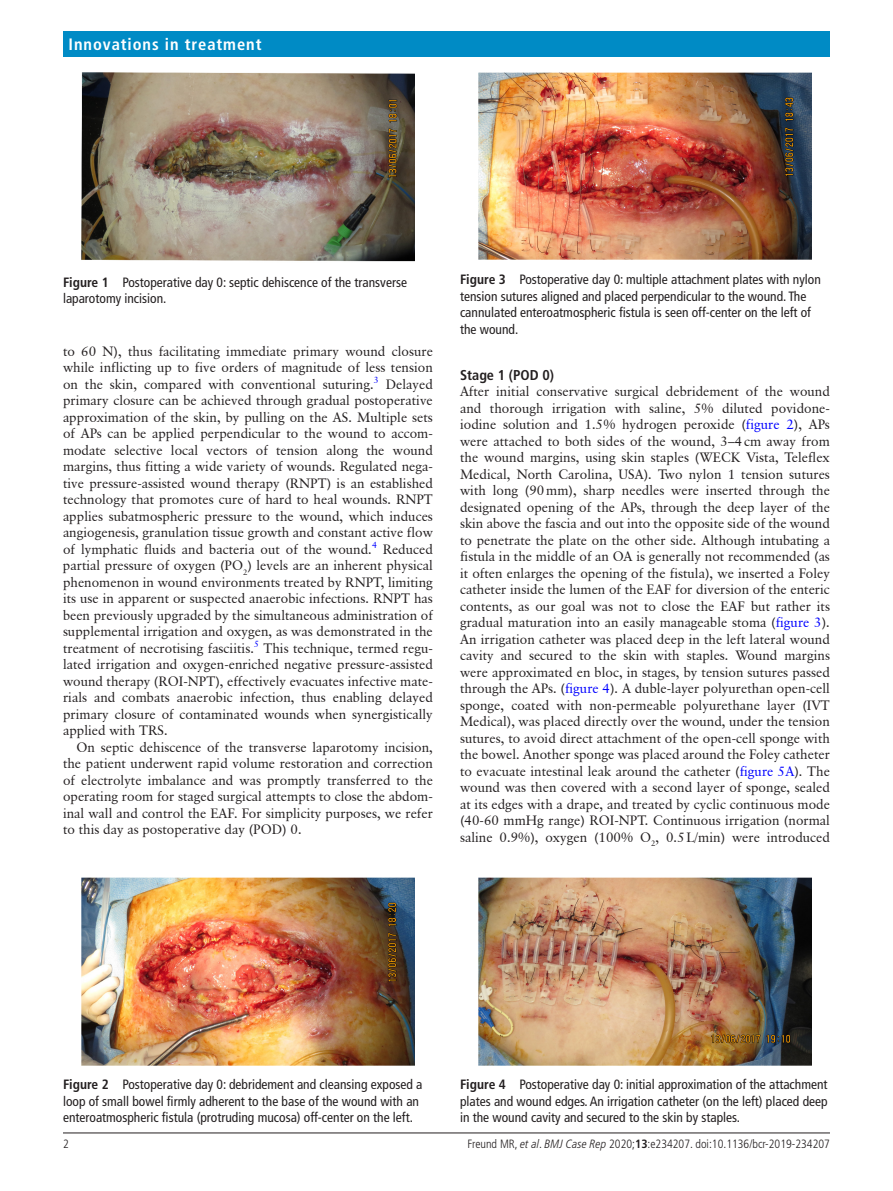
<style>
.page{position:relative;width:893px;height:1191px;background:#fff}
.page>*{position:absolute;margin:0;border:0;box-sizing:border-box;transform-origin:0 0}
.t1{font:700 condensed 16.5px "Frutiger LT Pro";letter-spacing:.055em;color:#fff}
.t2{font:700 condensed 14.25px "Frutiger LT Pro";color:#231f20}
.t3{font:13.5px/16.5px "Classical Garamond BT";color:#231f20;text-align:justify}
.t4{font:condensed 13.5px/16.5px "Frutiger LT Pro";color:#231f20}
.t5{font:300 condensed 12px "Frutiger LT Pro";color:#231f20}
.s1{font-weight:700}
.s2{color:#00f}
.s3{font-style:italic}
</style>
<div class="page">
<hr style="left:63px;top:1132px;width:767px;height:1px;background:#231f20">
<div style="left:63px;top:31px;width:767px;height:25px;background:#008bc5"></div>
<img style="left:81px;top:72px;width:333px;height:190px">
<img style="left:81px;top:877px;width:333px;height:188px">
<img style="left:479px;top:72px;width:332px;height:188px">
<img style="left:479px;top:877px;width:332px;height:188px">
<p class="t1" style="left:69px;top:34px;width:194px">Innovations in treatment</p>
<p class="t4" style="left:63px;top:274px;width:345px"><span class="s1">Figure 1</span> Postoperative day 0: septic dehiscence of the transverse laparotomy incision.</p>
<p class="t3" style="left:63px;top:343px;width:371px">to 60 N), thus facilitating immediate primary wound closure while inflicting up to five orders of magnitude of less tension on the skin, compared with conventional suturing.<sup>3</sup></p>
<p class="t3" style="left:63px;top:376px;width:371px;text-indent:323px">Delayed primary closure can be achieved through gradual postoperative approximation of the skin, by pulling on the AS. Multiple sets of APs can be applied perpendicular to the wound to accom&shy;modate selective local vectors of tension along the wound margins, thus fitting a wide variety of wounds. Regulated nega&shy;tive pressure-assisted wound therapy (RNPT) is an established technology that promotes cure of hard to heal wounds. RNPT applies subatmospheric pressure to the wound, which induces angiogenesis, granulation tissue growth and constant active flow of lymphatic fluids and bacteria out of the wound.<sup>4</sup> Reduced partial pressure of oxygen (PO<sub>2</sub>) levels are an inherent physical phenomenon in wound environments treated by RNPT, limiting its use in apparent or suspected anaerobic infections. RNPT has been previously upgraded by the simultaneous administration of supplemental irrigation and oxygen, as was demonstrated in the treatment of necrotising fasciitis.<sup>5</sup> This technique, termed regu&shy;lated irrigation and oxygen-enriched negative pressure-assisted wound therapy (ROI-NPT), effectively evacuates infective mate&shy;rials and combats anaerobic infection, thus enabling delayed primary closure of contaminated wounds when synergistically applied with TRS.</p>
<p class="t3" style="left:63px;top:739px;width:371px;text-indent:14px">On septic dehiscence of the transverse laparotomy incision, the patient underwent rapid volume restoration and correction of electrolyte imbalance and was promptly transferred to the operating room for staged surgical attempts to close the abdom&shy;inal wall and control the EAF. For simplicity purposes, we refer to this day as postoperative day (POD) 0.</p>
<p class="t4" style="left:460px;top:271px;width:362px"><span class="s1">Figure 3</span> Postoperative day 0: multiple attachment plates with nylon tension sutures aligned and placed perpendicular to the wound. The cannulated enteroatmospheric fistula is seen off-center on the left of the wound.</p>
<p class="t2" style="left:460px;top:366px;width:96px">Stage 1 (POD 0)</p>
<p class="t3" style="left:460px;top:383px;width:371px">After initial conservative surgical debridement of the wound and thorough irrigation with saline, 5% diluted povidone&shy;iodine solution and 1.5% hydrogen peroxide (<span class="s2">figure 2</span>), APs were attached to both sides of the wound, 3–4cm away from the wound margins, using skin staples (WECK Vista, Teleflex Medical, North Carolina, USA). Two nylon 1 tension sutures with long (90mm), sharp needles were inserted through the designated opening of the APs, through the deep layer of the skin above the fascia and out into the opposite side of the wound to penetrate the plate on the other side. Although intubating a fistula in the middle of an OA is generally not recommended (as it often enlarges the opening of the fistula), we inserted a Foley catheter inside the lumen of the EAF for diversion of the enteric contents, as our goal was not to close the EAF but rather its gradual maturation into an easily manageable stoma (<span class="s2">figure 3</span>).<br>An irrigation catheter was placed deep in the left lateral wound cavity and secured to the skin with staples. Wound margins were approximated en bloc, in stages, by tension sutures passed through the APs. (<span class="s2">figure 4</span>). A duble-layer polyurethan open-cell sponge, coated with non-permeable polyurethane layer (IVT Medical), was placed directly over the wound, under the tension sutures, to avoid direct attachment of the open-cell sponge with the bowel. Another sponge was placed around the Foley catheter to evacuate intestinal leak around the catheter (<span class="s2">figure 5A</span>). The wound was then covered with a second layer of sponge, sealed at its edges with a drape, and treated by cyclic continuous mode (40-60 mmHg range) ROI-NPT. Continuous irrigation (normal saline 0.9%), oxygen (100% O<sub>2</sub>, 0.5L/min) were introduced</p>
<p class="t4" style="left:63px;top:1076px;width:361px"><span class="s1">Figure 2</span> Postoperative day 0: debridement and cleansing exposed a loop of small bowel firmly adherent to the base of the wound with an enteroatmospheric fistula (protruding mucosa) off-center on the left.</p>
<p class="t4" style="left:460px;top:1076px;width:369px;text-align:justify"><span class="s1">Figure 4</span> Postoperative day 0: initial approximation of the attachment plates and wound edges. An irrigation catheter (on the left) placed deep in the wound cavity and secured to the skin by staples.</p>
<p class="t5" style="left:63px;top:1136px;width:7px">2</p>
<p class="t5" style="left:468px;top:1136px;width:364px">Freund MR, <span class="s3">et al</span>. <span class="s3">BMJ Case Rep</span> 2020;<span class="s1">13</span>:e234207. doi:10.1136/bcr-2019-234207</p>
</div>
